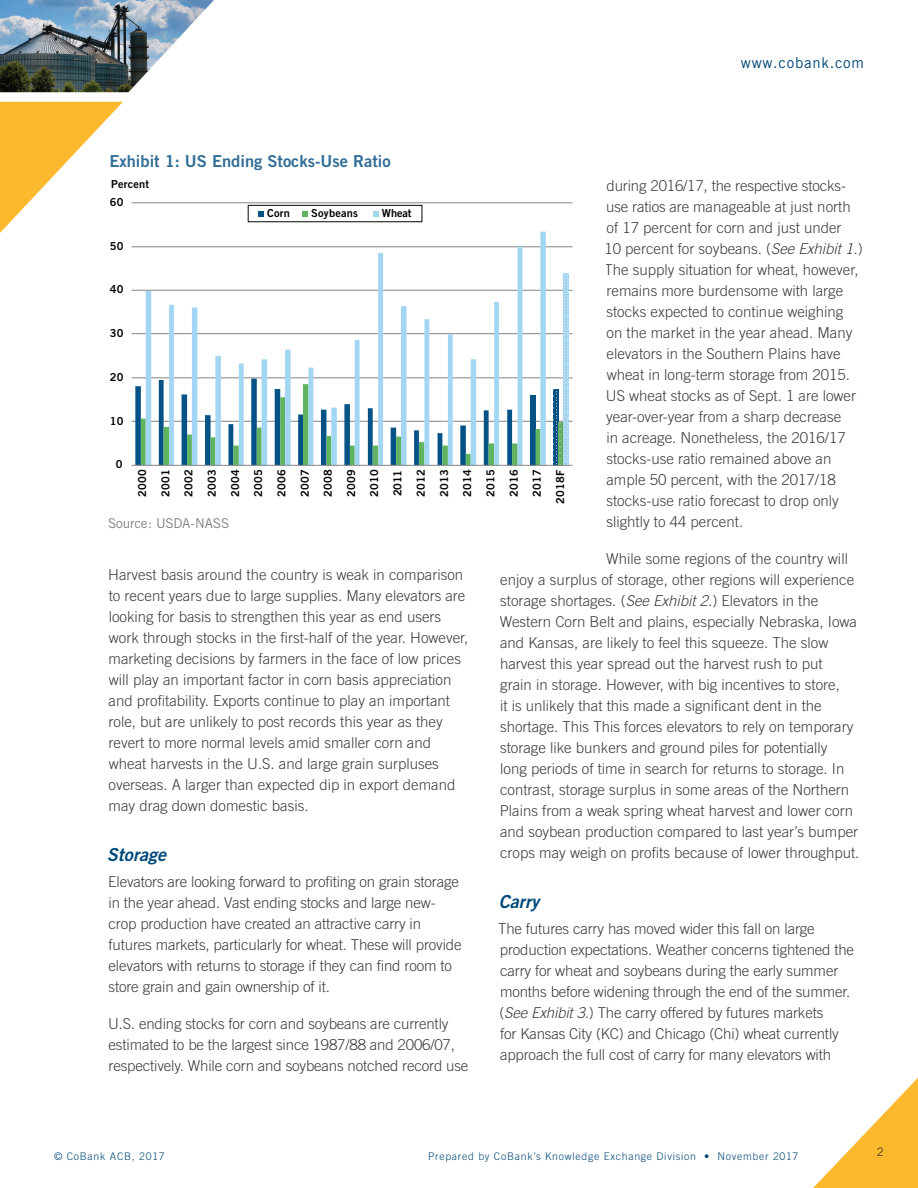
<style>
.page{position:relative;width:918px;height:1188px;background:#fff}
.page>*{position:absolute;margin:0;border:0;box-sizing:border-box;transform-origin:0 0}
.t1{font:italic 18px "Trade Gothic Bold Two";letter-spacing:.005em;color:#004978}
.t2{font:16.5px "Trade Gothic Bold Two";color:#326e97}
.t3{font:300 15px/21px "Trade Gothic";color:#3e3d3e}
.t4{font:15px "Trade Gothic";letter-spacing:.05em;color:#004978}
.t5{font:13.5px "Trade Gothic";letter-spacing:-.01em;color:#808285}
.t6{font:300 11.7px "Trade Gothic";color:#231f20}
.t7{font:11.1px/23.2px "Trade Gothic Bold Two";letter-spacing:.005em;color:#040503;text-align:right}
.t8{font:300 10.5px "Trade Gothic";letter-spacing:.07em;color:#004978}
.s1{font-style:italic}
</style>
<div class="page">
<img style="left:0;top:0;width:214px;height:92px">
<svg style="left:0;top:102px;width:123px;height:131px"></svg>
<svg style="left:813px;top:1078px;width:105px;height:110px"></svg>
<div style="left:108px;top:162px;width:498px;height:356px;background:#fff"></div>
<hr style="left:132px;top:421px;width:441px;height:1px;background:#868586">
<hr style="left:132px;top:377px;width:441px;height:1px;background:#868586">
<hr style="left:132px;top:333px;width:441px;height:1px;background:#868586">
<hr style="left:132px;top:290px;width:441px;height:1px;background:#868586">
<hr style="left:132px;top:246px;width:441px;height:1px;background:#868586">
<hr style="left:132px;top:202px;width:441px;height:1px;background:#868586">
<svg style="left:553px;top:390px;width:6px;height:75px"></svg>
<svg style="left:559px;top:422px;width:5px;height:43px"></svg>
<svg style="left:135px;top:379px;width:11px;height:86px"></svg>
<svg style="left:564px;top:274px;width:5px;height:191px"></svg>
<svg style="left:146px;top:232px;width:400px;height:233px"></svg>
<hr style="left:132px;top:465px;width:441px;height:1px;background:#868586">
<div style="left:248px;top:205px;width:174px;height:17px;border:1px solid #040503"></div>
<svg style="left:258px;top:211px;width:6px;height:5px"></svg>
<svg style="left:303px;top:211px;width:5px;height:5px"></svg>
<svg style="left:373px;top:211px;width:6px;height:5px"></svg>
<p class="t4" style="left:741px;top:54px;width:125px">www.cobank.com</p>
<p class="t2" style="left:109px;top:151px;width:283px">Exhibit 1: US Ending Stocks-Use Ratio</p>
<p class="t7" style="left:110px;top:174px;width:41px;line-height:18.1px;text-align:left">Percent<br>60</p>
<p class="t3" style="left:604px;top:175px;width:260px">during 2016/17, the respective stocks&shy;use ratios are manageable at just north of 17 percent for corn and just under<br>10 percent for soybeans. (<span class="s1">See Exhibit 1.</span>)<br>The supply situation for wheat, however, remains more burdensome with large stocks expected to continue weighing<br>on the market in the year ahead. Many elevators in the Southern Plains have wheat in long-term storage from 2015.<br>US wheat stocks as of Sept. 1 are lower year-over-year from a sharp decrease<br>in acreage. Nonetheless, the 2016/17 stocks-use ratio remained above an ample 50 percent, with the 2017/18 stocks-use ratio forecast to drop only slightly to 44 percent.</p>
<p class="t3" style="left:500px;top:548px;width:361px;text-indent:106px">While some regions of the country will enjoy a surplus of storage, other regions will experience storage shortages. (<span class="s1">See Exhibit 2.</span>) Elevators in the Western Corn Belt and plains, especially Nebraska, Iowa and Kansas, are likely to feel this squeeze. The slow harvest this year spread out the harvest rush to put<br>grain in storage. However, with big incentives to store,<br>it is unlikely that this made a significant dent in the shortage. This This forces elevators to rely on temporary storage like bunkers and ground piles for potentially<br>long periods of time in search for returns to storage. In contrast, storage surplus in some areas of the Northern Plains from a weak spring wheat harvest and lower corn and soybean production compared to last year’s bumper crops may weigh on profits because of lower throughput.</p>
<p class="t1" style="left:499px;top:890px;width:42px">Carry</p>
<p class="t3" style="left:498px;top:918px;width:357px">The futures carry has moved wider this fall on large production expectations. Weather concerns tightened the carry for wheat and soybeans during the early summer months before widening through the end of the summer. (<span class="s1">See Exhibit 3.</span>) The carry offered by futures markets<br>for Kansas City (KC) and Chicago (Chi) wheat currently approach the full cost of carry for many elevators with</p>
<p class="t7" style="left:267px;top:201px;width:25px">Corn</p>
<p class="t7" style="left:311px;top:201px;width:48px">Soybeans</p>
<p class="t7" style="left:382px;top:201px;width:31px">Wheat</p>
<p class="t7" style="left:110px;top:234px;width:15px">50</p>
<p class="t7" style="left:110px;top:278px;width:15px">40</p>
<p class="t7" style="left:110px;top:321px;width:15px">30</p>
<p class="t7" style="left:110px;top:365px;width:15px">20</p>
<p class="t7" style="left:110px;top:409px;width:15px">10</p>
<p class="t7" style="left:116px;top:453px;width:8px">0</p>
<p class="t7" style="left:130px;top:504px;width:36px;rotate:-90deg">2000<br>2001<br>2002<br>2003<br>2004<br>2005<br>2006<br>2007<br>2008<br>2009<br>2010<br>2011<br>2012<br>2013<br>2014<br>2015<br>2016<br>2017<br>2018F</p>
<p class="t5" style="left:108px;top:515px;width:123px">Source: USDA-NASS</p>
<p class="t3" style="left:108px;top:564px;width:362px">Harvest basis around the country is weak in comparison to recent years due to large supplies. Many elevators are looking for basis to strengthen this year as end users work through stocks in the first-half of the year. However, marketing decisions by farmers in the face of low prices will play an important factor in corn basis appreciation and profitability. Exports continue to play an important role, but are unlikely to post records this year as they revert to more normal levels amid smaller corn and wheat harvests in the U.S. and large grain surpluses overseas. A larger than expected dip in export demand may drag down domestic basis.</p>
<p class="t1" style="left:107px;top:843px;width:61px">Storage</p>
<p class="t3" style="left:108px;top:871px;width:355px">Elevators are looking forward to profiting on grain storage in the year ahead. Vast ending stocks and large new&shy;crop production have created an attractive carry in futures markets, particularly for wheat. These will provide elevators with returns to storage if they can find room to store grain and gain ownership of it.</p>
<p class="t3" style="left:108px;top:1013px;width:362px">U.S. ending stocks for corn and soybeans are currently estimated to be the largest since 1987/88 and 2006/07, respectively. While corn and soybeans notched record use</p>
<p class="t8" style="left:54px;top:1150px;width:112px">© CoBank ACB, 2017</p>
<p class="t8" style="left:428px;top:1150px;width:372px">Prepared by CoBank’s Knowledge Exchange Division • November 2017</p>
<p class="t6" style="left:877px;top:1145px;width:8px">2</p>
</div>
